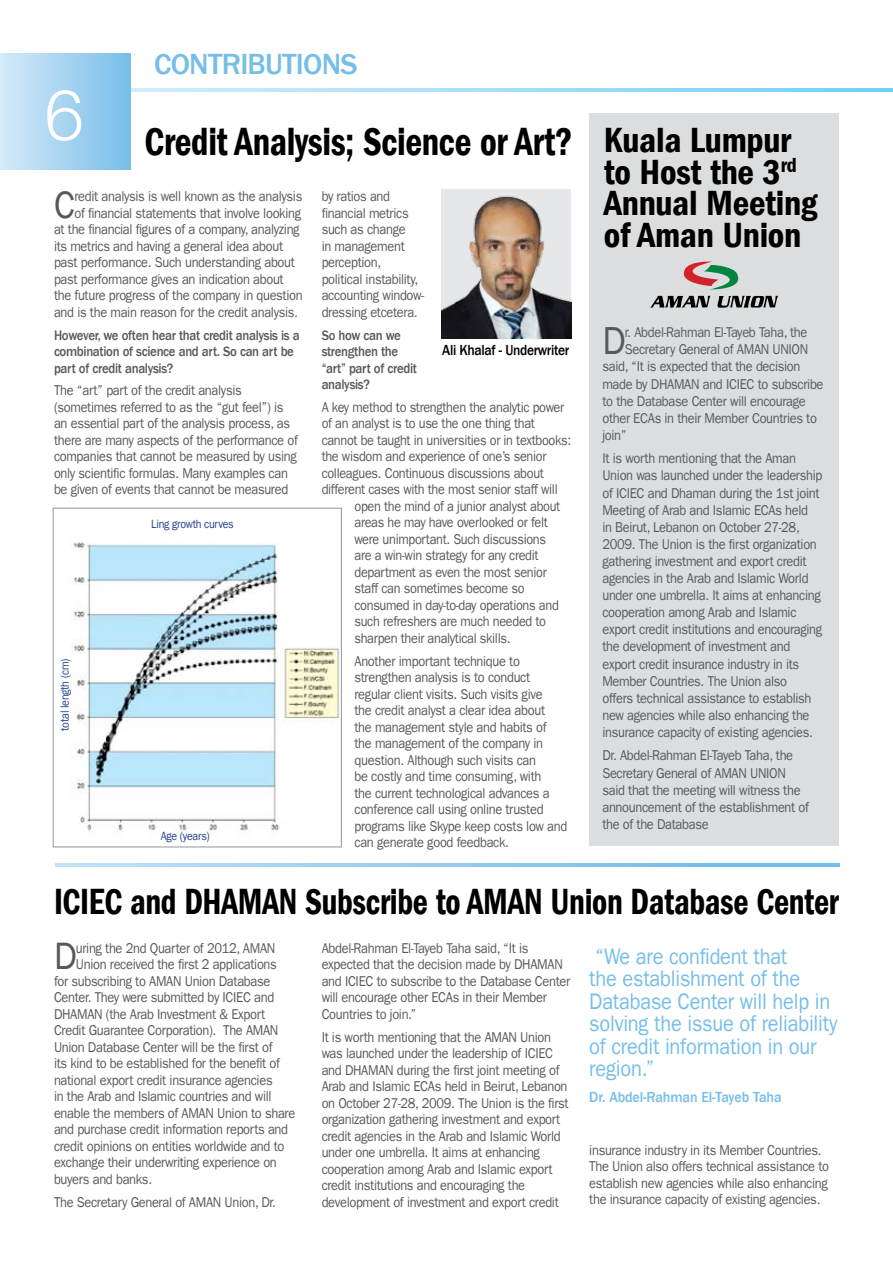
<style>
.page{position:relative;width:893px;height:1263px;background:#fff}
.page>*{position:absolute;margin:0;border:0;box-sizing:border-box;transform-origin:0 0}
.t1{font:300 70.5px "Helvetica Neue";color:#fff}
.t2{font:40.5px "ITC Franklin Gothic Std Dm Cd";letter-spacing:-.01em;color:#000;scale:.9 1}
.t3{font:39.15px "ITC Franklin Gothic Std";color:#58595b;scale:.9 1}
.t4{font:38.25px "ITC Franklin Gothic Std";color:#58595b;scale:.9 1}
.t5{font:37.5px "ITC Franklin Gothic Std Dm Cd";letter-spacing:-.01em;color:#000;scale:.88 1}
.t6{font:36px/31.5px "ITC Franklin Gothic Std Dm Cd";letter-spacing:-.01em;color:#000}
.t7{font:500 30px "ITC Franklin Gothic Std";letter-spacing:-.025em;color:#75bee9}
.t8{font:22.5px/22.5px "ITC Franklin Gothic Std";letter-spacing:-.01em;color:#75bee9;scale:.89 1}
.t9{font:500 15px "ITC Franklin Gothic Std";letter-spacing:-.01em;color:#75bee9;scale:.94 1}
.t10{font:500 15px "ITC Franklin Gothic Std";letter-spacing:-.025em;color:#000;scale:.9 1}
.t11{font:14.25px/16.5px "ITC Franklin Gothic Std";letter-spacing:-.025em;color:#58595b;scale:.9 1}
.t12{font:14.25px "ITC Franklin Gothic Std";letter-spacing:-.025em;color:#58595b;scale:.89 1}
.t13{font:500 14.25px/16.5px "ITC Franklin Gothic Std";letter-spacing:-.025em;color:#58595b;scale:.9 1}
.t14{font:12px "ITC Franklin Gothic Std";letter-spacing:-.025em;color:#25408f;scale:.89 1}
</style>
<div class="page">
<div style="left:589px;top:113px;width:250px;height:733px;background:#dcddde"></div>
<img style="left:441px;top:189px;width:130px;height:150px">
<svg style="left:55px;top:863px;width:785px;height:3px;background:#96ccee"></svg>
<img style="left:70px;top:542px;width:270px;height:289px">
<div style="left:53px;top:508px;width:289px;height:339px;border:1px solid #939598"></div>
<svg style="left:683px;top:261px;width:56px;height:29px"></svg>
<svg style="left:650px;top:296px;width:128px;height:12px"></svg>
<svg style="left:131px;top:88px;width:762px;height:3px;background:#a1def9"></svg>
<div style="left:0;top:53px;width:131px;height:116px;background:linear-gradient(to right,#d5eafa,#78bee9)"></div>
<h1 class="t1" style="left:45px;top:72px;width:41px">6</h1>
<h3 class="t7" style="left:154px;top:47px;width:205px">CONTRIBUTIONS</h3>
<h2 class="t2" style="left:145px;top:119px;width:477px">Credit Analysis; Science or Art?</h2>
<h3 class="t4" style="left:54px;top:183px;width:25px">C</h3>
<p class="t11" style="left:75px;top:188px;width:255px">redit analysis is well known as the analysis</p>
<p class="t11" style="left:75px;top:205px;width:253px">of financial statements that involve looking</p>
<p class="t11" style="left:54px;top:221px;width:274px">at the financial figures of a company, analyzing</p>
<p class="t11" style="left:54px;top:238px;width:256px">its metrics and having a general idea about</p>
<p class="t11" style="left:54px;top:254px;width:269px">past performance. Such understanding about</p>
<p class="t11" style="left:54px;top:271px;width:257px">past performance gives an indication about</p>
<p class="t11" style="left:54px;top:287px;width:278px">the future progress of the company in question</p>
<p class="t11" style="left:54px;top:304px;width:273px">and is the main reason for the credit analysis.</p>
<p class="t13" style="left:54px;top:327px;width:275px">However, we often hear that credit analysis is a combination of science and art. So can art be part of credit analysis?</p>
<p class="t11" style="left:54px;top:382px;width:272px">The “art” part of the credit analysis (sometimes referred to as the “gut feel”) is an essential part of the analysis process, as there are many aspects of the performance of companies that cannot be measured by using only scientific formulas. Many examples can be given of events that cannot be measured</p>
<p class="t14" style="left:58px;top:731px;width:82px;rotate:-90deg">total length (cm)</p>
<p class="t14" style="left:151px;top:517px;width:94px">Ling growth curves</p>
<p class="t14" style="left:161px;top:829px;width:57px">Age (years)</p>
<p class="t11" style="left:322px;top:188px;width:115px">by ratios and financial metrics such as change<br>in management perception, political instability, accounting window&shy;dressing etcetera.</p>
<p class="t13" style="left:322px;top:327px;width:108px">So how can we strengthen the “art” part of credit analysis?</p>
<p class="t12" style="left:322px;top:399px;width:274px">A key method to strengthen the analytic power</p>
<p class="t12" style="left:322px;top:415px;width:241px">of an analyst is to use the one thing that</p>
<p class="t12" style="left:322px;top:432px;width:282px">cannot be taught in universities or in textbooks:</p>
<p class="t12" style="left:322px;top:448px;width:254px">the wisdom and experience of one’s senior</p>
<p class="t12" style="left:322px;top:465px;width:251px">colleagues. Continuous discussions about</p>
<p class="t12" style="left:322px;top:481px;width:267px">different cases with the most senior staff will</p>
<p class="t12" style="left:354px;top:498px;width:233px">open the mind of a junior analyst about</p>
<p class="t12" style="left:354px;top:514px;width:219px">areas he may have overlooked or felt</p>
<p class="t12" style="left:354px;top:531px;width:217px">were unimportant. Such discussions</p>
<p class="t12" style="left:354px;top:547px;width:208px">are a win-win strategy for any credit</p>
<p class="t12" style="left:354px;top:564px;width:217px">department as even the most senior</p>
<p class="t12" style="left:354px;top:580px;width:193px">staff can sometimes become so</p>
<p class="t12" style="left:354px;top:597px;width:231px">consumed in day-to-day operations and</p>
<p class="t12" style="left:354px;top:613px;width:217px">such refreshers are much needed to</p>
<p class="t12" style="left:354px;top:630px;width:177px">sharpen their analytical skills.</p>
<p class="t11" style="left:354px;top:653px;width:238px">Another important technique to strengthen analysis is to conduct regular client visits. Such visits give<br>the credit analyst a clear idea about<br>the management style and habits of the management of the company in question. Although such visits can<br>be costly and time consuming, with<br>the current technological advances a conference call using online trusted programs like Skype keep costs low and can generate good feedback.</p>
<p class="t10" style="left:442px;top:341px;width:143px">Ali Khalaf - Underwriter</p>
<h3 class="t6" style="left:604px;top:125px;width:215px">Kuala Lumpur to Host the 3<sup>rd<br></sup>Annual Meeting of Aman Union</h3>
<h3 class="t3" style="left:602px;top:318px;width:27px">D</h3>
<p class="t11" style="left:625px;top:324px;width:204px">r. Abdel-Rahman El-Tayeb Taha, the</p>
<p class="t11" style="left:625px;top:341px;width:205px">Secretary General of AMAN UNION</p>
<p class="t11" style="left:602px;top:358px;width:222px">said, “It is expected that the decision</p>
<p class="t11" style="left:602px;top:375px;width:247px">made by DHAMAN and ICIEC to subscribe</p>
<p class="t11" style="left:602px;top:393px;width:228px">to the Database Center will encourage</p>
<p class="t11" style="left:602px;top:410px;width:240px">other ECAs in their Member Countries to</p>
<p class="t11" style="left:602px;top:427px;width:29px">join”</p>
<p class="t11" style="left:602px;top:450px;width:246px;line-height:17.1px">It is worth mentioning that the Aman Union was launched under the leadership of ICIEC and Dhaman during the 1st joint Meeting of Arab and Islamic ECAs held<br>in Beirut, Lebanon on October 27-28, 2009. The Union is the first organization gathering investment and export credit agencies in the Arab and Islamic World under one umbrella. It aims at enhancing cooperation among Arab and Islamic export credit institutions and encouraging the development of investment and export credit insurance industry in its Member Countries. The Union also<br>offers technical assistance to establish new agencies while also enhancing the insurance capacity of existing agencies.</p>
<p class="t11" style="left:602px;top:747px;width:231px;line-height:17.1px">Dr. Abdel-Rahman El-Tayeb Taha, the<br>Secretary General of AMAN UNION said that the meeting will witness the announcement of the establishment of the of the Database</p>
<h3 class="t5" style="left:54px;top:880px;width:894px">ICIEC and DHAMAN Subscribe to AMAN Union Database Center</h3>
<h3 class="t8" style="left:589px;top:945px;width:280px">“We are confident that<br>the establishment of the<br>Database Center will help in solving the issue of reliability of credit information in our region.”</h3>
<p class="t9" style="left:589px;top:1088px;width:206px">Dr. Abdel-Rahman El-Tayeb Taha</p>
<h3 class="t4" style="left:54px;top:934px;width:27px">D</h3>
<p class="t11" style="left:76px;top:940px;width:223px">uring the 2nd Quarter of 2012, AMAN</p>
<p class="t11" style="left:322px;top:940px;width:278px">Abdel-Rahman El-Tayeb Taha said, “It is expected that the decision made by DHAMAN and ICIEC to subscribe to the Database Center will encourage other ECAs in their Member Countries to join.”</p>
<p class="t11" style="left:322px;top:1029px;width:276px">It is worth mentioning that the AMAN Union was launched under the leadership of ICIEC and DHAMAN during the first joint meeting of Arab and Islamic ECAs held in Beirut, Lebanon on October 27-28, 2009. The Union is the first organization gathering investment and export credit agencies in the Arab and Islamic World under one umbrella. It aims at enhancing cooperation among Arab and Islamic export credit institutions and encouraging the development of investment and export credit</p>
<p class="t11" style="left:76px;top:956px;width:225px">Union received the first 2 applications</p>
<p class="t11" style="left:54px;top:973px;width:242px">for subscribing to AMAN Union Database</p>
<p class="t11" style="left:54px;top:989px;width:246px">Center. They were submitted by ICIEC and</p>
<p class="t11" style="left:54px;top:1006px;width:236px">DHAMAN (the Arab Investment &amp; Export</p>
<p class="t11" style="left:54px;top:1022px;width:251px">Credit Guarantee Corporation). The AMAN</p>
<p class="t11" style="left:54px;top:1039px;width:245px">Union Database Center will be the first of</p>
<p class="t11" style="left:54px;top:1055px;width:253px">its kind to be established for the benefit of</p>
<p class="t11" style="left:54px;top:1072px;width:244px">national export credit insurance agencies</p>
<p class="t11" style="left:54px;top:1088px;width:243px">in the Arab and Islamic countries and will</p>
<p class="t11" style="left:54px;top:1105px;width:270px">enable the members of AMAN Union to share</p>
<p class="t11" style="left:54px;top:1121px;width:262px">and purchase credit information reports and</p>
<p class="t11" style="left:54px;top:1138px;width:258px">credit opinions on entities worldwide and to</p>
<p class="t11" style="left:54px;top:1154px;width:249px">exchange their underwriting experience on</p>
<p class="t11" style="left:54px;top:1171px;width:111px">buyers and banks.</p>
<p class="t11" style="left:54px;top:1194px;width:248px">The Secretary General of AMAN Union, Dr.</p>
<p class="t11" style="left:589px;top:1142px;width:268px">insurance industry in its Member Countries.<br>The Union also offers technical assistance to establish new agencies while also enhancing the insurance capacity of existing agencies.</p>
</div>
